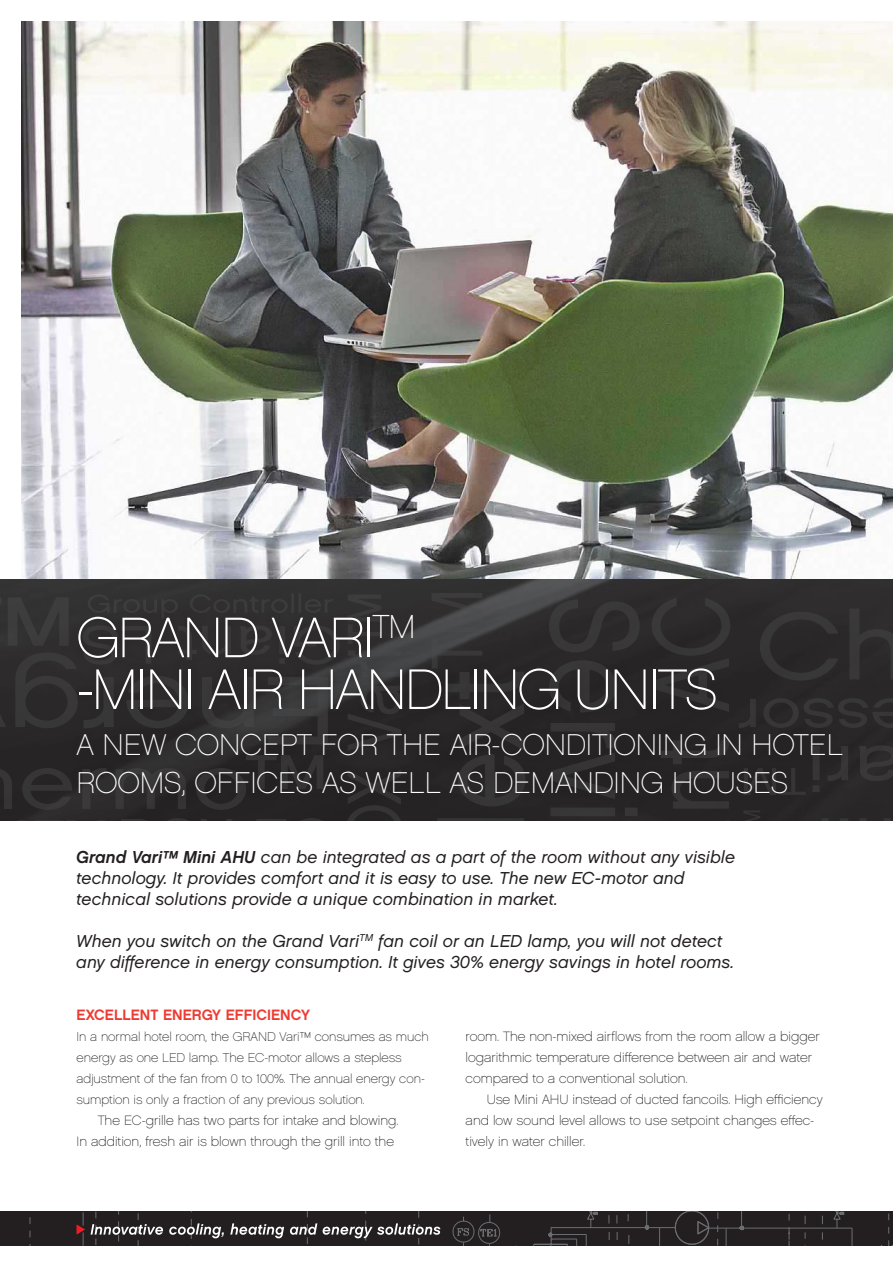
<style>
.page{position:relative;width:893px;height:1263px;background:#fff}
.page>*{position:absolute;margin:0;border:0;box-sizing:border-box;transform-origin:0 0}
.O4_nega{font:57px/51.8px "Chalet Paris Nineteen Sixty";letter-spacing:-.04em;color:#fff}
.Oa_nega{font:30px/38px "Chalet Paris Nineteen Sixty";letter-spacing:-.005em;color:#fff}
.In{font:17.25px/21px "Chalet Oblique London";letter-spacing:.005em;color:#231f20}
.VO{font:15px "Chalet New York Nineteen Sixty";color:#ee3b32}
.L{font:13.5px/21px "Chalet Paris Nineteen Sixty";color:#231f20}
.L1{font:12.75px/21px "Chalet Paris Nineteen Sixty";color:#231f20}
.s1{font-family:"Chalet Oblique New York"}
</style>
<div class="page">
<img style="left:21px;top:21px;width:872px;height:559px">
<div style="left:0;top:1212px;width:893px;height:34px;background:#231f20"></div>
<svg style="left:29px;top:1212px;width:864px;height:34px"></svg>
<img style="left:0;top:580px;width:893px;height:240px">
<svg style="left:549px;top:593px;width:344px;height:227px;background:#2d2b2c"></svg>
<svg style="left:0;top:593px;width:526px;height:227px;background:#2f2d2e"></svg>
<div style="left:70px;top:607px;width:779px;height:196px;background:#231f20;opacity:.5"></div>
<p class="O4_nega" style="left:77px;top:612px;width:643px">GRAND VARI<sup>TM<br></sup>-MINI AIR HANDLING UNITS</p>
<p class="Oa_nega" style="left:77px;top:726px;width:768px">A NEW CONCEPT FOR THE AIR-CONDITIONING IN HOTEL<br>ROOMS, OFFICES AS WELL AS DEMANDING HOUSES</p>
<p class="In" style="left:77px;top:846px;width:660px"><span class="s1">Grand Vari™ Mini AHU</span> can be integrated as a part of the room without any visible technology. It provides comfort and it is easy to use. The new EC-motor and technical solutions provide a unique combination in market.</p>
<p class="In" style="left:77px;top:930px;width:659px">When you switch on the Grand Vari<sup>TM</sup> fan coil or an LED lamp, you will not detect any difference in energy consumption. It gives 30% energy savings in hotel rooms.</p>
<p class="VO" style="left:77px;top:1005px;width:235px">EXCELLENT ENERGY EFFICIENCY</p>
<p class="L1" style="left:77px;top:1026px;width:354px">In a normal hotel room, the GRAND Vari™ consumes as much energy as one LED lamp. The EC-motor allows a stepless adjustment of the fan from 0 to 100%. The annual energy con&shy;sumption is only a fraction of any previous solution.</p>
<p class="L" style="left:77px;top:1110px;width:323px;text-indent:21px">The EC-grille has two parts for intake and blowing.<br>In addition, fresh air is blown through the grill into the</p>
<p class="L" style="left:466px;top:1026px;width:356px">room. The non-mixed airflows from the room allow a bigger logarithmic temperature difference between air and water compared to a conventional solution.</p>
<p class="L" style="left:466px;top:1089px;width:359px;text-indent:21px">Use Mini AHU instead of ducted fancoils. High efficiency and low sound level allows to use setpoint changes effec&shy;tively in water chiller.</p>
</div>
